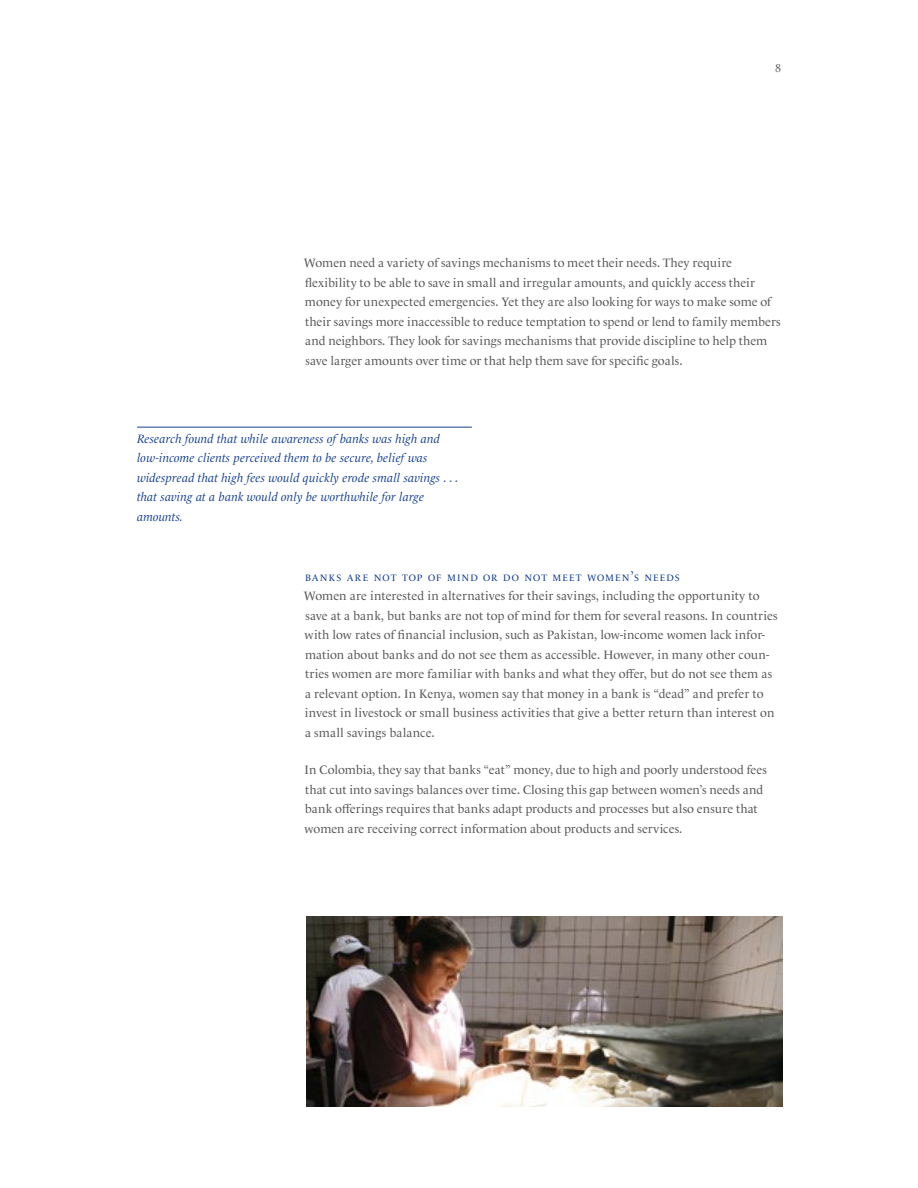
<style>
.page{position:relative;width:918px;height:1188px;background:#fff}
.page>*{position:absolute;margin:0;border:0;box-sizing:border-box;transform-origin:0 0}
.t1{font:12.3px/19.5px "Le Monde Livre Std";letter-spacing:.005em;color:#58595b}
.t2{font:italic 12.3px/19.5px "Le Monde Livre Std";letter-spacing:.01em;color:#143f90}
.t3{font:12px "Le Monde Livre Std";color:#58595b}
.t4{font:9.45px "Le Monde Livre Std";letter-spacing:.115em;color:#143f90}
.s1{font-size:13.5px}
</style>
<div class="page">
<hr style="left:137px;top:427px;width:335px;height:1px;background:#143f90">
<img style="left:306px;top:916px;width:476px;height:191px">
<p class="t3" style="left:775px;top:61px;width:8px">8</p>
<p class="t1" style="left:304px;top:253px;width:478px">Women need a variety of savings mechanisms to meet their needs. They require flexibility to be able to save in small and irregular amounts, and quickly access their money for unexpected emergencies. Yet they are also looking for ways to make some of their savings more inaccessible to reduce temptation to spend or lend to family members and neighbors. They look for savings mechanisms that provide discipline to help them save larger amounts over time or that help them save for specific goals.</p>
<p class="t2" style="left:137px;top:428px;width:323px">Research found that while awareness of banks was high and low-income clients perceived them to be secure, belief was widespread that high fees would quickly erode small savings . . . that saving at a bank would only be worthwhile for large amounts.</p>
<p class="t4" style="left:305px;top:572px;width:376px">BANKS ARE NOT TOP OF MIND OR DO NOT MEET WOMEN<span class="s1">’</span>S NEEDS</p>
<p class="t1" style="left:304px;top:586px;width:475px">Women are interested in alternatives for their savings, including the opportunity to save at a bank, but banks are not top of mind for them for several reasons. In countries with low rates of financial inclusion, such as Pakistan, low-income women lack infor&shy;mation about banks and do not see them as accessible. However, in many other coun&shy;tries women are more familiar with banks and what they offer, but do not see them as a relevant option. In Kenya, women say that money in a bank is “dead” and prefer to invest in livestock or small business activities that give a better return than interest on a small savings balance.</p>
<p class="t1" style="left:305px;top:760px;width:464px">In Colombia, they say that banks “eat” money, due to high and poorly understood fees that cut into savings balances over time. Closing this gap between women’s needs and bank offerings requires that banks adapt products and processes but also ensure that women are receiving correct information about products and services.</p>
</div>
